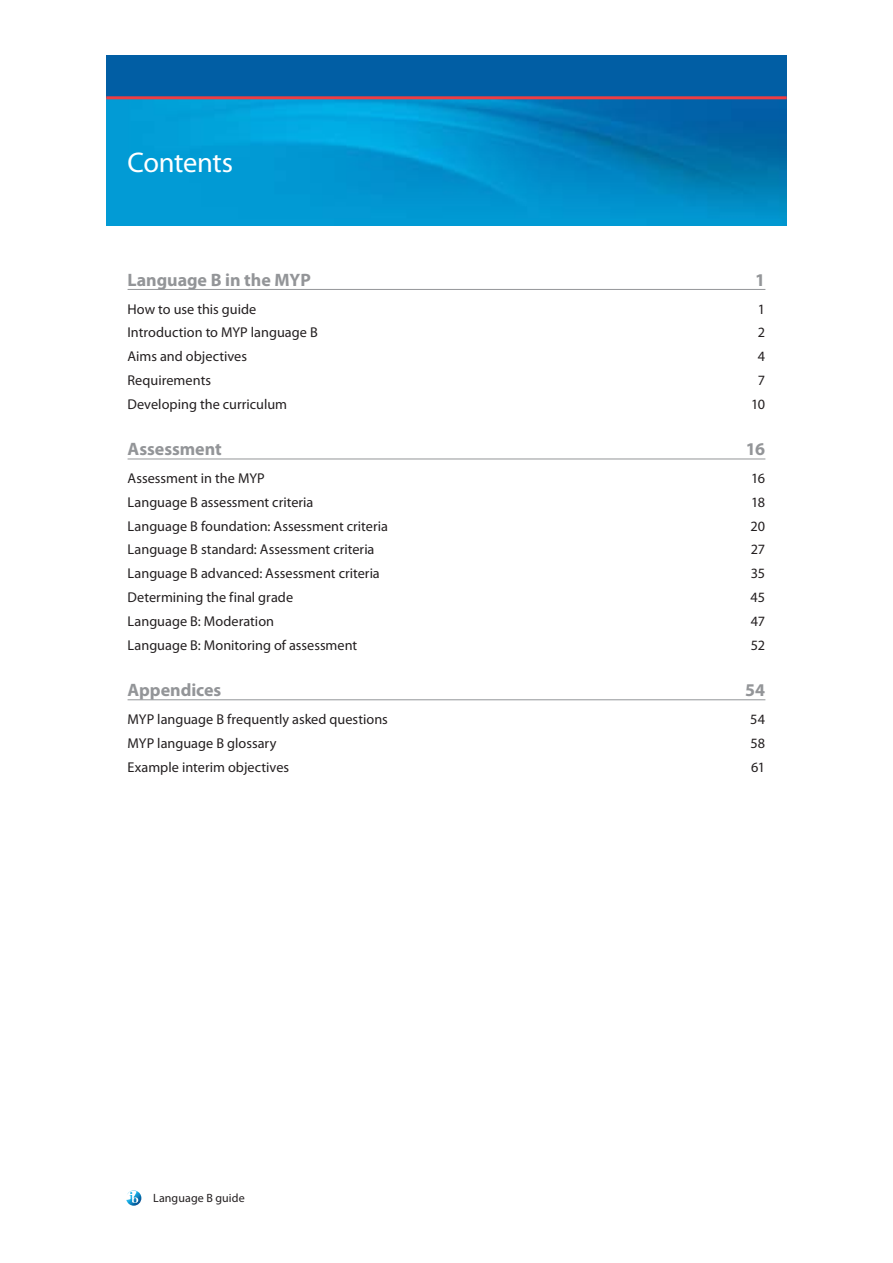
<style>
.page{position:relative;width:893px;height:1263px;background:#fff}
.page>*{position:absolute;margin:0;border:0;box-sizing:border-box;transform-origin:0 0}
.t1{font:28.5px "Myriad Pro";letter-spacing:-.02em;color:#fff}
.t2{font:700 18px "Myriad Pro";letter-spacing:-.005em;color:#939598}
.t3{font:14.25px "Myriad Pro";color:#231f20}
.t4{font:12px "Myriad Pro";letter-spacing:.01em;color:#231f20}
</style>
<div class="page">
<svg style="left:126px;top:1190px;width:15px;height:16px"></svg>
<img style="left:106px;top:99px;width:681px;height:126px">
<div style="left:106px;top:55px;width:681px;height:43px;background:#015ea4"></div>
<hr style="left:106px;top:96px;width:681px;height:3px;background:#ee3d43">
<hr style="left:128px;top:289px;width:637px;height:1px;background:#939598">
<hr style="left:128px;top:459px;width:637px;height:1px;background:#939598">
<hr style="left:128px;top:699px;width:637px;height:1px;background:#939598">
<h1 class="t1" style="left:128px;top:145px;width:107px">Contents</h1>
<p class="t2" style="left:128px;top:268px;width:185px">Language B in the MYP</p>
<p class="t2" style="left:755px;top:268px;width:11px">1</p>
<p class="t3" style="left:128px;top:300px;width:130px">How to use this guide</p>
<p class="t3" style="left:758px;top:300px;width:9px">1</p>
<p class="t3" style="left:128px;top:324px;width:192px">Introduction to MYP language B</p>
<p class="t3" style="left:758px;top:324px;width:9px">2</p>
<p class="t3" style="left:128px;top:348px;width:121px">Aims and objectives</p>
<p class="t3" style="left:758px;top:348px;width:9px">4</p>
<p class="t3" style="left:128px;top:371px;width:85px">Requirements</p>
<p class="t3" style="left:758px;top:371px;width:9px">7</p>
<p class="t3" style="left:128px;top:395px;width:161px">Developing the curriculum</p>
<p class="t3" style="left:751px;top:395px;width:15px">10</p>
<p class="t2" style="left:128px;top:437px;width:96px">Assessment</p>
<p class="t2" style="left:746px;top:437px;width:21px">16</p>
<p class="t3" style="left:128px;top:470px;width:139px">Assessment in the MYP</p>
<p class="t3" style="left:751px;top:470px;width:15px">16</p>
<p class="t3" style="left:128px;top:493px;width:187px">Language B assessment criteria</p>
<p class="t3" style="left:751px;top:493px;width:15px">18</p>
<p class="t3" style="left:128px;top:517px;width:262px">Language B foundation: Assessment criteria</p>
<p class="t3" style="left:750px;top:517px;width:16px">20</p>
<p class="t3" style="left:128px;top:541px;width:248px">Language B standard: Assessment criteria</p>
<p class="t3" style="left:751px;top:541px;width:16px">27</p>
<p class="t3" style="left:128px;top:565px;width:254px">Language B advanced: Assessment criteria</p>
<p class="t3" style="left:751px;top:565px;width:16px">35</p>
<p class="t3" style="left:128px;top:588px;width:167px">Determining the final grade</p>
<p class="t3" style="left:751px;top:588px;width:16px">45</p>
<p class="t3" style="left:128px;top:612px;width:148px">Language B: Moderation</p>
<p class="t3" style="left:751px;top:612px;width:16px">47</p>
<p class="t3" style="left:128px;top:636px;width:231px">Language B: Monitoring of assessment</p>
<p class="t3" style="left:751px;top:636px;width:16px">52</p>
<p class="t2" style="left:128px;top:678px;width:95px">Appendices</p>
<p class="t2" style="left:745px;top:678px;width:21px">54</p>
<p class="t3" style="left:128px;top:710px;width:262px">MYP language B frequently asked questions</p>
<p class="t3" style="left:750px;top:710px;width:16px">54</p>
<p class="t3" style="left:128px;top:734px;width:150px">MYP language B glossary</p>
<p class="t3" style="left:750px;top:734px;width:16px">58</p>
<p class="t3" style="left:128px;top:758px;width:163px">Example interim objectives</p>
<p class="t3" style="left:751px;top:758px;width:15px">61</p>
<p class="t4" style="left:153px;top:1190px;width:93px">Language B guide</p>
</div>
